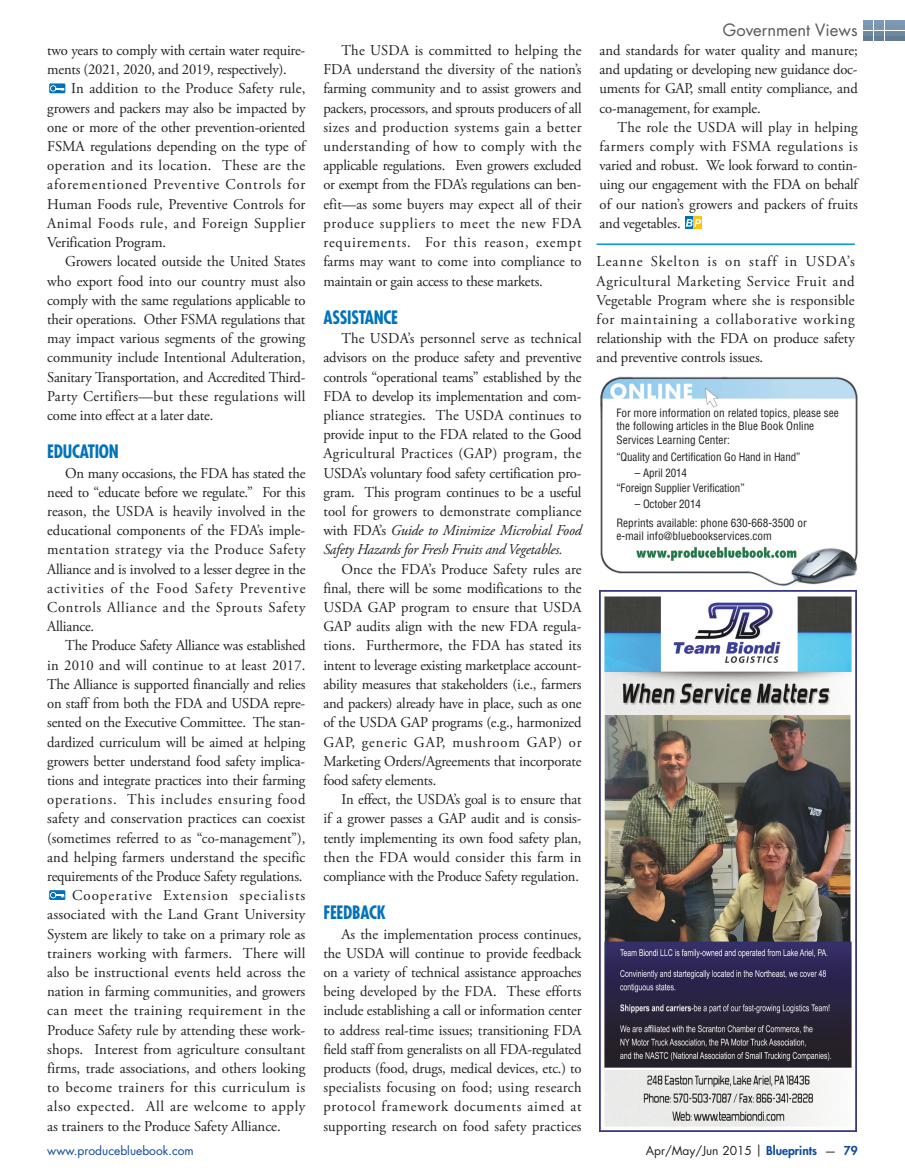
<style>
.page{position:relative;width:905px;height:1175px;background:#fff}
.page>*{position:absolute;margin:0;border:0;box-sizing:border-box;transform-origin:0 0}
.t1{font:700 condensed 18px "Futura Std";letter-spacing:-.015em;color:#0072bc}
.t2{font:16.5px "Futura Std";color:#57585a}
.t3{font:15px/19.2px "Adobe Garamond Pro";letter-spacing:-.005em;color:#231f20;text-align:justify}
.t4{font:15px "Adobe Garamond Pro";letter-spacing:.015em;color:#231f20}
.t5{font:15px "Adobe Garamond Pro";letter-spacing:.05em;color:#231f20}
.t6{font:15px "Adobe Garamond Pro";letter-spacing:.035em;color:#231f20}
.t7{font:15px "Adobe Garamond Pro";letter-spacing:.03em;color:#231f20}
.t8{font:15px "Adobe Garamond Pro";letter-spacing:.04em;color:#231f20}
.t9{font:15px "Adobe Garamond Pro";letter-spacing:.07em;color:#231f20}
.t10{font:12px "Futura Std";color:#231f20}
.t11{font:12px "Futura Std";color:#0f499d}
.t12{font:condensed 11.25px/13.5px "Helvetica LT Std";color:#231f20}
.s1{font-style:italic}
.s2{font-weight:800;color:#0f499d}
</style>
<div class="page">
<svg style="left:863px;top:20px;width:41px;height:20px"></svg>
<div style="left:49px;top:83px;width:16px;height:10px;background:#0072bc"></div>
<svg style="left:50px;top:85px;width:14px;height:7px"></svg>
<div style="left:49px;top:890px;width:16px;height:10px;background:#0072bc"></div>
<svg style="left:50px;top:892px;width:14px;height:6px"></svg>
<img style="left:599px;top:591px;width:257px;height:540px">
<hr style="left:596px;top:243px;width:258px;height:2px;background:#009ad9">
<div style="left:685px;top:217px;width:8px;height:12px;background:#0072bc"></div>
<div style="left:693px;top:217px;width:8px;height:12px;background:#fec210"></div>
<svg style="left:685px;top:219px;width:16px;height:8px"></svg>
<img style="left:600px;top:376px;width:257px;height:210px">
<p class="t3" style="left:47px;top:42px;width:259px">two years to comply with certain water require&shy;ments (2021, 2020, and 2019, respectively).</p>
<p class="t3" style="left:47px;top:80px;width:260px;text-indent:24px">In addition to the Produce Safety rule, growers and packers may also be impacted by one or more of the other prevention-oriented FSMA regulations depending on the type of operation and its location. These are the aforementioned Preventive Controls for Human Foods rule, Preventive Controls for Animal Foods rule, and Foreign Supplier Verification Program.</p>
<p class="t3" style="left:47px;top:253px;width:260px;text-indent:18px">Growers located outside the United States who export food into our country must also comply with the same regulations applicable to their operations. Other FSMA regulations that may impact various segments of the growing community include Intentional Adulteration, Sanitary Transportation, and Accredited Third-Party Certifiers—but these regulations will come into effect at a later date.</p>
<p class="t1" style="left:47px;top:441px;width:73px">EDUCATION</p>
<p class="t3" style="left:47px;top:464px;width:260px;text-indent:18px">On many occasions, the FDA has stated the need to “educate before we regulate.” For this reason, the USDA is heavily involved in the educational components of the FDA’s imple&shy;mentation strategy via the Produce Safety Alliance and is involved to a lesser degree in the activities of the Food Safety Preventive Controls Alliance and the Sprouts Safety Alliance.</p>
<p class="t3" style="left:65px;top:637px;width:241px">The Produce Safety Alliance was established</p>
<p class="t3" style="left:47px;top:656px;width:260px">in 2010 and will continue to at least 2017.</p>
<p class="t3" style="left:47px;top:676px;width:260px">The Alliance is supported financially and relies</p>
<p class="t3" style="left:47px;top:695px;width:259px">on staff from both the FDA and USDA repre-</p>
<p class="t3" style="left:47px;top:714px;width:259px">sented on the Executive Committee. The stan-</p>
<p class="t3" style="left:47px;top:733px;width:260px">dardized curriculum will be aimed at helping</p>
<p class="t3" style="left:47px;top:752px;width:259px">growers better understand food safety implica-</p>
<p class="t3" style="left:47px;top:772px;width:260px">tions and integrate practices into their farming</p>
<p class="t5" style="left:47px;top:793px;width:260px">operations. This includes ensuring food</p>
<p class="t3" style="left:47px;top:810px;width:260px">safety and conservation practices can coexist</p>
<p class="t3" style="left:47px;top:829px;width:260px">(sometimes referred to as “co-management”),</p>
<p class="t3" style="left:47px;top:848px;width:260px">and helping farmers understand the specific</p>
<p class="t3" style="left:47px;top:868px;width:257px">requirements of the Produce Safety regulations.</p>
<p class="t9" style="left:72px;top:889px;width:235px">Cooperative Extension specialists</p>
<p class="t4" style="left:47px;top:908px;width:260px">associated with the Land Grant University</p>
<p class="t3" style="left:47px;top:925px;width:260px">System are likely to take on a primary role as</p>
<p class="t4" style="left:47px;top:947px;width:260px">trainers working with farmers. There will</p>
<p class="t3" style="left:47px;top:964px;width:260px">also be instructional events held across the</p>
<p class="t3" style="left:47px;top:983px;width:260px">nation in farming communities, and growers</p>
<p class="t7" style="left:47px;top:1004px;width:259px">can meet the training requirement in the</p>
<p class="t3" style="left:47px;top:1021px;width:259px">Produce Safety rule by attending these work-</p>
<p class="t3" style="left:47px;top:1040px;width:260px">shops. Interest from agriculture consultant</p>
<p class="t3" style="left:47px;top:1060px;width:260px">firms, trade associations, and others looking</p>
<p class="t6" style="left:47px;top:1081px;width:260px">to become trainers for this curriculum is</p>
<p class="t8" style="left:47px;top:1100px;width:260px">also expected. All are welcome to apply</p>
<p class="t3" style="left:47px;top:1117px;width:235px">as trainers to the Produce Safety Alliance.</p>
<p class="t3" style="left:323px;top:42px;width:260px;text-indent:18px">The USDA is committed to helping the FDA understand the diversity of the nation’s farming community and to assist growers and packers, processors, and sprouts producers of all sizes and production systems gain a better understanding of how to comply with the applicable regulations. Even growers excluded or exempt from the FDA’s regulations can ben&shy;efit—as some buyers may expect all of their produce suppliers to meet the new FDA requirements. For this reason, exempt farms may want to come into compliance to maintain or gain access to these markets.</p>
<p class="t1" style="left:323px;top:307px;width:76px">ASSISTANCE</p>
<p class="t3" style="left:323px;top:330px;width:260px;text-indent:18px">The USDA’s personnel serve as technical advisors on the produce safety and preventive controls “operational teams” established by the FDA to develop its implementation and com&shy;pliance strategies. The USDA continues to provide input to the FDA related to the Good Agricultural Practices (GAP) program, the USDA’s voluntary food safety certification pro&shy;gram. This program continues to be a useful tool for growers to demonstrate compliance with FDA’s <span class="s1">Guide to Minimize Microbial Food Safety Hazards for Fresh Fruits and Vegetables.</span></p>
<p class="t3" style="left:323px;top:560px;width:260px;text-indent:18px">Once the FDA’s Produce Safety rules are final, there will be some modifications to the USDA GAP program to ensure that USDA GAP audits align with the new FDA regula&shy;tions. Furthermore, the FDA has stated its intent to leverage existing marketplace account&shy;ability measures that stakeholders (i.e., farmers and packers) already have in place, such as one of the USDA GAP programs (e.g., harmonized GAP, generic GAP, mushroom GAP) or Marketing Orders/Agreements that incorporate food safety elements.</p>
<p class="t3" style="left:323px;top:791px;width:260px;text-indent:18px">In effect, the USDA’s goal is to ensure that if a grower passes a GAP audit and is consis&shy;tently implementing its own food safety plan, then the FDA would consider this farm in compliance with the Produce Safety regulation.</p>
<p class="t1" style="left:323px;top:902px;width:64px">FEEDBACK</p>
<p class="t3" style="left:323px;top:925px;width:260px;text-indent:18px">As the implementation process continues, the USDA will continue to provide feedback on a variety of technical assistance approaches being developed by the FDA. These efforts include establishing a call or information center to address real-time issues; transitioning FDA field staff from generalists on all FDA-regulated products (food, drugs, medical devices, etc.) to specialists focusing on food; using research protocol framework documents aimed at supporting research on food safety practices</p>
<p class="t2" style="left:722px;top:22px;width:136px">Government Views</p>
<p class="t3" style="left:599px;top:42px;width:260px">and standards for water quality and manure; and updating or developing new guidance doc&shy;uments for GAP, small entity compliance, and co-management, for example.</p>
<p class="t3" style="left:599px;top:119px;width:260px;text-indent:18px">The role the USDA will play in helping farmers comply with FSMA regulations is varied and robust. We look forward to contin&shy;uing our engagement with the FDA on behalf of our nation’s growers and packers of fruits and vegetables.</p>
<p class="t3" style="left:596px;top:253px;width:260px">Leanne Skelton is on staff in USDA’s Agricultural Marketing Service Fruit and Vegetable Program where she is responsible for maintaining a collaborative working relationship with the FDA on produce safety and preventive controls issues.</p>
<p class="t12" style="left:616px;top:407px;width:224px">For more information on related topics, please see the following articles in the Blue Book Online<br>Services Learning Center:</p>
<p class="t12" style="left:616px;top:450px;width:185px">“Quality and Certification Go Hand in Hand”</p>
<p class="t12" style="left:616px;top:465px;width:130px;line-height:15.3px;text-indent:19px">– April 2014<br>“Foreign Supplier Verification”</p>
<p class="t12" style="left:616px;top:495px;width:192px;line-height:19px;text-indent:19px">– October 2014<br>Reprints available: phone 630-668-3500 or</p>
<p class="t12" style="left:616px;top:530px;width:157px">e-mail info@bluebookservices.com</p>
<p class="t11" style="left:47px;top:1144px;width:148px">www.producebluebook.com</p>
<p class="t10" style="left:645px;top:1144px;width:213px">Apr/May/Jun 2015 | <span class="s2">Blueprints</span> — <span class="s2">79</span></p>
</div>
